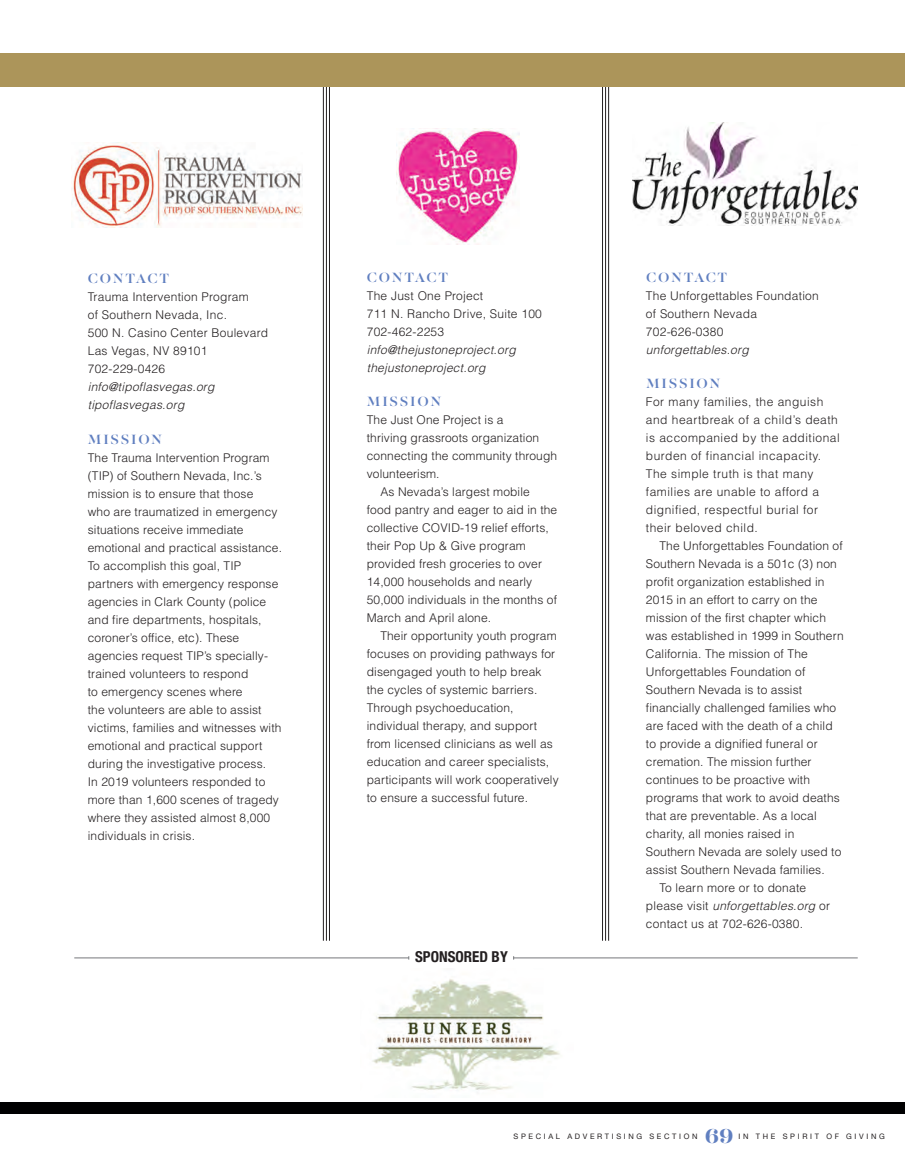
<style>
.page{position:relative;width:905px;height:1161px;background:#fff}
.page>*{position:absolute;margin:0;border:0;box-sizing:border-box;transform-origin:0 0}
.t1{font:800 22.5px "Majesti Banner";color:#607fc0}
.INTRO_GRAPH{font:500 15px "Majesti Banner";letter-spacing:.12em;color:#607fc0}
.t2{font:700 condensed 15px "Helvetica Neue";color:#231f20}
.INTRO_GRAPH-2{font:300 12px/18px "Helvetica";letter-spacing:.01em;color:#231f20}
.INTRO_GRAPH-3{font:300 12px/18px "Helvetica";letter-spacing:.04em;color:#231f20}
.INTRO_GRAPH-4{font:italic 300 12px "Helvetica";letter-spacing:.02em;color:#231f20}
.t3{font:7.5px "Helvetica Neue";letter-spacing:.35em;color:#231f20}
.s1{font-style:italic}
</style>
<div class="page">
<hr style="left:602px;top:87px;width:1px;height:854px;background:#231f20">
<hr style="left:605px;top:87px;width:1px;height:854px;background:#231f20">
<hr style="left:608px;top:87px;width:1px;height:854px;background:#231f20">
<hr style="left:74px;top:958px;width:335px;height:1px;background:#76787b">
<hr style="left:513px;top:958px;width:344px;height:1px;background:#76787b">
<hr style="left:323px;top:87px;width:1px;height:854px;background:#231f20">
<hr style="left:326px;top:87px;width:1px;height:854px;background:#231f20">
<hr style="left:329px;top:87px;width:1px;height:854px;background:#231f20">
<div style="left:0;top:1102px;width:904px;height:12px;background:#000001"></div>
<div style="left:0;top:54px;width:904px;height:33px;background:#ac955a"></div>
<img style="left:72px;top:143px;width:230px;height:85px">
<img style="left:396px;top:128px;width:123px;height:117px">
<img style="left:632px;top:122px;width:225px;height:104px">
<img style="left:372px;top:979px;width:188px;height:112px">
<p class="INTRO_GRAPH" style="left:88px;top:269px;width:83px">CONTACT</p>
<p class="INTRO_GRAPH-2" style="left:88px;top:288px;width:162px">Trauma Intervention Program of Southern Nevada, Inc.</p>
<p class="INTRO_GRAPH-2" style="left:88px;top:324px;width:182px">500 N. Casino Center Boulevard</p>
<p class="INTRO_GRAPH-2" style="left:88px;top:342px;width:121px">Las Vegas, NV 89101</p>
<p class="INTRO_GRAPH-2" style="left:88px;top:360px;width:79px">702-229-0426</p>
<p class="INTRO_GRAPH-4" style="left:88px;top:380px;width:128px">info@tipoflasvegas.org</p>
<p class="INTRO_GRAPH-4" style="left:88px;top:398px;width:98px">tipoflasvegas.org</p>
<p class="INTRO_GRAPH" style="left:88px;top:429px;width:76px">MISSION</p>
<p class="INTRO_GRAPH-2" style="left:88px;top:448px;width:196px">The Trauma Intervention Program (TIP) of Southern Nevada, Inc.’s mission is to ensure that those<br>who are traumatized in emergency situations receive immediate emotional and practical assistance.<br>To accomplish this goal, TIP partners with emergency response agencies in Clark County (police and fire departments, hospitals, coroner’s office, etc). These agencies request TIP’s specially&shy;trained volunteers to respond<br>to emergency scenes where<br>the volunteers are able to assist victims, families and witnesses with emotional and practical support during the investigative process.<br>In 2019 volunteers responded to more than 1,600 scenes of tragedy where they assisted almost 8,000 individuals in crisis.</p>
<p class="INTRO_GRAPH" style="left:367px;top:267px;width:83px">CONTACT</p>
<p class="INTRO_GRAPH-2" style="left:367px;top:286px;width:118px">The Just One Project</p>
<p class="INTRO_GRAPH-2" style="left:367px;top:304px;width:177px">711 N. Rancho Drive, Suite 100</p>
<p class="INTRO_GRAPH-2" style="left:367px;top:322px;width:79px">702-462-2253</p>
<p class="INTRO_GRAPH-4" style="left:367px;top:342px;width:150px">info@thejustoneproject.org</p>
<p class="INTRO_GRAPH-4" style="left:367px;top:360px;width:120px">thejustoneproject.org</p>
<p class="INTRO_GRAPH" style="left:367px;top:392px;width:76px">MISSION</p>
<p class="INTRO_GRAPH-2" style="left:367px;top:411px;width:192px">The Just One Project is a<br>thriving grassroots organization connecting the community through volunteerism.</p>
<p class="INTRO_GRAPH-2" style="left:367px;top:483px;width:192px;text-indent:14px">As Nevada’s largest mobile<br>food pantry and eager to aid in the collective COVID-19 relief efforts, their Pop Up &amp; Give program provided fresh groceries to over<br>14,000 households and nearly<br>50,000 individuals in the months of<br>March and April alone.</p>
<p class="INTRO_GRAPH-2" style="left:367px;top:627px;width:193px;text-indent:14px">Their opportunity youth program focuses on providing pathways for disengaged youth to help break the cycles of systemic barriers.<br>Through psychoeducation, individual therapy, and support from licensed clinicians as well as education and career specialists, participants will work cooperatively to ensure a successful future.</p>
<p class="t2" style="left:415px;top:945px;width:94px">SPONSORED BY</p>
<p class="INTRO_GRAPH" style="left:646px;top:267px;width:83px">CONTACT</p>
<p class="INTRO_GRAPH-2" style="left:646px;top:286px;width:174px">The Unforgettables Foundation of Southern Nevada</p>
<p class="INTRO_GRAPH-2" style="left:646px;top:322px;width:79px">702-626-0380</p>
<p class="INTRO_GRAPH-4" style="left:646px;top:342px;width:104px">unforgettables.org</p>
<p class="INTRO_GRAPH" style="left:646px;top:374px;width:76px">MISSION</p>
<p class="INTRO_GRAPH-3" style="left:646px;top:393px;width:195px">For many families, the anguish and heartbreak of a child’s death is accompanied by the additional burden of financial incapacity.<br>The simple truth is that many families are unable to afford a dignified, respectful burial for their beloved child.</p>
<p class="INTRO_GRAPH-2" style="left:646px;top:537px;width:199px;text-indent:14px">The Unforgettables Foundation of<br>Southern Nevada is a 501c (3) non profit organization established in<br>2015 in an effort to carry on the mission of the first chapter which was established in 1999 in Southern<br>California. The mission of The<br>Unforgettables Foundation of<br>Southern Nevada is to assist financially challenged families who are faced with the death of a child to provide a dignified funeral or cremation. The mission further continues to be proactive with programs that work to avoid deaths that are preventable. As a local charity, all monies raised in<br>Southern Nevada are solely used to assist Southern Nevada families.</p>
<p class="INTRO_GRAPH-2" style="left:646px;top:879px;width:185px;text-indent:14px">To learn more or to donate please visit <span class="s1">unforgettables.org</span> or contact us at 702-626-0380.</p>
<p class="t3" style="left:513px;top:1130px;width:185px">SPECIAL ADVERTISING SECTION</p>
<h1 class="t1" style="left:704px;top:1121px;width:30px">69</h1>
<p class="t3" style="left:738px;top:1130px;width:148px">IN THE SPIRIT OF GIVING</p>
</div>
